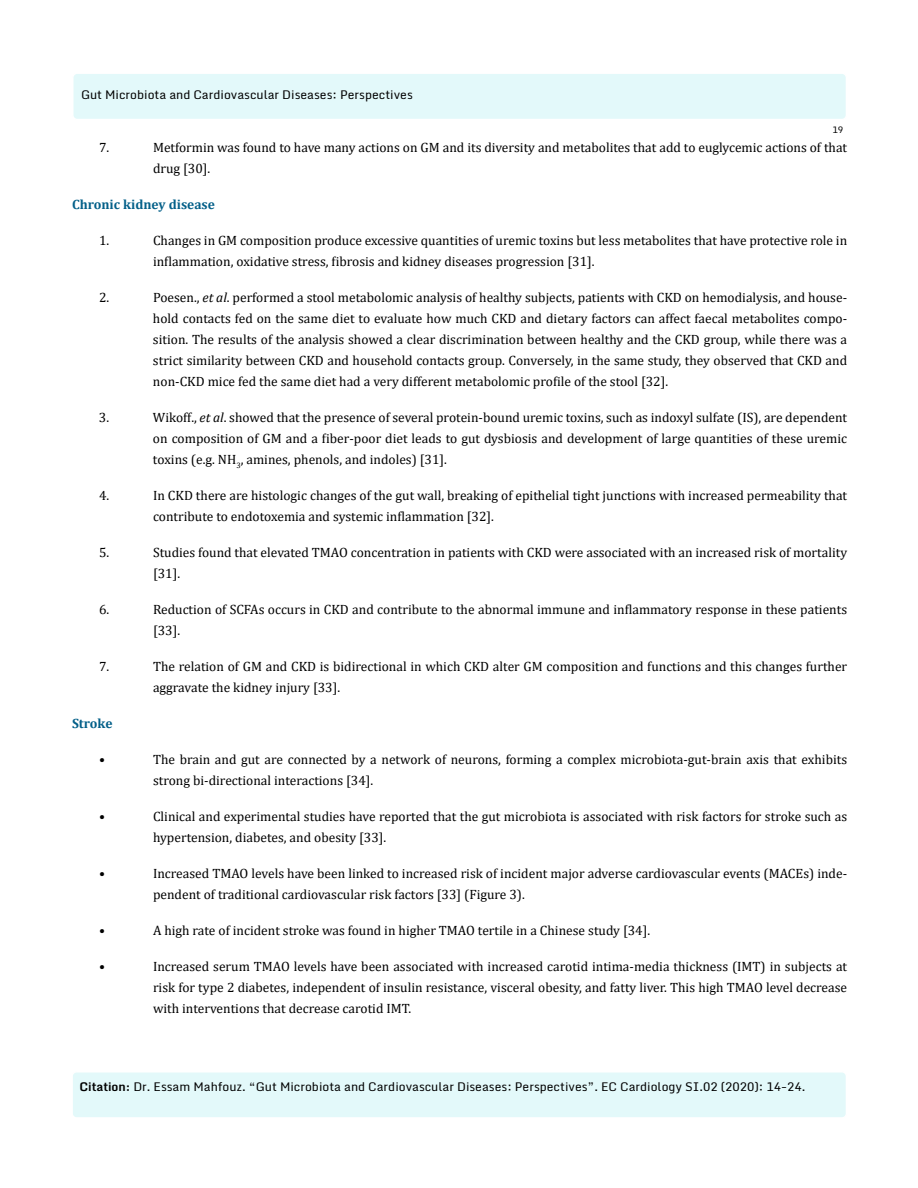
<style>
.page{position:relative;width:918px;height:1188px;background:#fff}
.page>*{position:absolute;margin:0;border:0;box-sizing:border-box;transform-origin:0 0}
.t1{font:13.5px/21px "Cambria";color:#000}
.t2{font:700 13.5px "Cambria";color:#046089}
.t3{font:12px "Monda";color:#000}
.t4{font:9px "Monda";color:#000}
.s1{font-style:italic}
.s2{font-weight:700}
</style>
<div class="page">
<div style="left:73px;top:73px;width:773px;height:47px;background:#e3f9fa;border-radius:4px"></div>
<div style="left:72px;top:72px;width:775px;height:48px;border:2px solid #fff;border-radius:4px"></div>
<div style="left:72px;top:1072px;width:774px;height:46px;background:#e3f9fa;border-radius:4px"></div>
<div style="left:71px;top:1071px;width:776px;height:48px;border:2px solid #fff;border-radius:4px"></div>
<p class="t3" style="left:81px;top:87px;width:333px">Gut Microbiota and Cardiovascular Diseases: Perspectives</p>
<p class="t4" style="left:832px;top:124px;width:12px">19</p>
<p class="t1" style="left:99px;top:136px;width:12px">7.</p>
<p class="t1" style="left:153px;top:136px;width:696px">Metformin was found to have many actions on GM and its diversity and metabolites that add to euglycemic actions of that drug [30].</p>
<p class="t2" style="left:72px;top:194px;width:144px">Chronic kidney disease</p>
<p class="t1" style="left:99px;top:229px;width:12px">1.</p>
<p class="t1" style="left:153px;top:229px;width:696px">Changes in GM composition produce excessive quantities of uremic toxins but less metabolites that have protective role in inflammation, oxidative stress, fibrosis and kidney diseases progression [31].</p>
<p class="t1" style="left:99px;top:286px;width:12px">2.</p>
<p class="t1" style="left:153px;top:286px;width:696px;text-align:justify">Poesen., <span class="s1">et al</span>. performed a stool metabolomic analysis of healthy subjects, patients with CKD on hemodialysis, and house&shy;hold contacts fed on the same diet to evaluate how much CKD and dietary factors can affect faecal metabolites compo&shy;sition. The results of the analysis showed a clear discrimination between healthy and the CKD group, while there was a strict similarity between CKD and household contacts group. Conversely, in the same study, they observed that CKD and non-CKD mice fed the same diet had a very different metabolomic profile of the stool [32].</p>
<p class="t1" style="left:99px;top:406px;width:12px">3.</p>
<p class="t1" style="left:153px;top:406px;width:696px;text-align:justify">Wikoff., <span class="s1">et al</span>. showed that the presence of several protein-bound uremic toxins, such as indoxyl sulfate (IS), are dependent on composition of GM and a fiber-poor diet leads to gut dysbiosis and development of large quantities of these uremic toxins (e.g. NH<sub>3</sub>, amines, phenols, and indoles) [31].</p>
<p class="t1" style="left:99px;top:484px;width:12px">4.</p>
<p class="t1" style="left:153px;top:484px;width:696px">In CKD there are histologic changes of the gut wall, breaking of epithelial tight junctions with increased permeability that contribute to endotoxemia and systemic inflammation [32].</p>
<p class="t1" style="left:99px;top:541px;width:12px">5.</p>
<p class="t1" style="left:153px;top:541px;width:696px">Studies found that elevated TMAO concentration in patients with CKD were associated with an increased risk of mortality [31].</p>
<p class="t1" style="left:99px;top:598px;width:12px">6.</p>
<p class="t1" style="left:153px;top:598px;width:696px">Reduction of SCFAs occurs in CKD and contribute to the abnormal immune and inflammatory response in these patients [33].</p>
<p class="t1" style="left:99px;top:655px;width:12px">7.</p>
<p class="t1" style="left:153px;top:655px;width:696px">The relation of GM and CKD is bidirectional in which CKD alter GM composition and functions and this changes further aggravate the kidney injury [33].</p>
<p class="t2" style="left:72px;top:713px;width:42px">Stroke</p>
<p class="t1" style="left:99px;top:748px;width:7px">•</p>
<p class="t1" style="left:153px;top:748px;width:696px">The brain and gut are connected by a network of neurons, forming a complex microbiota-gut-brain axis that exhibits strong bi-directional interactions [34].</p>
<p class="t1" style="left:99px;top:805px;width:7px">•</p>
<p class="t1" style="left:153px;top:805px;width:696px">Clinical and experimental studies have reported that the gut microbiota is associated with risk factors for stroke such as hypertension, diabetes, and obesity [33].</p>
<p class="t1" style="left:99px;top:862px;width:7px">•</p>
<p class="t1" style="left:153px;top:862px;width:696px">Increased TMAO levels have been linked to increased risk of incident major adverse cardiovascular events (MACEs) inde&shy;pendent of traditional cardiovascular risk factors [33] (Figure 3).</p>
<p class="t1" style="left:99px;top:919px;width:7px">•</p>
<p class="t1" style="left:153px;top:919px;width:499px">A high rate of incident stroke was found in higher TMAO tertile in a Chinese study [34].</p>
<p class="t1" style="left:99px;top:955px;width:7px">•</p>
<p class="t1" style="left:153px;top:955px;width:696px;text-align:justify">Increased serum TMAO levels have been associated with increased carotid intima-media thickness (IMT) in subjects at risk for type 2 diabetes, independent of insulin resistance, visceral obesity, and fatty liver. This high TMAO level decrease with interventions that decrease carotid IMT.</p>
<p class="t3" style="left:80px;top:1078px;width:727px"><span class="s2">Citation:</span> Dr. Essam Mahfouz. “Gut Microbiota and Cardiovascular Diseases: Perspectives”. EC Cardiology SI.02 (2020): 14-24.</p>
</div>
